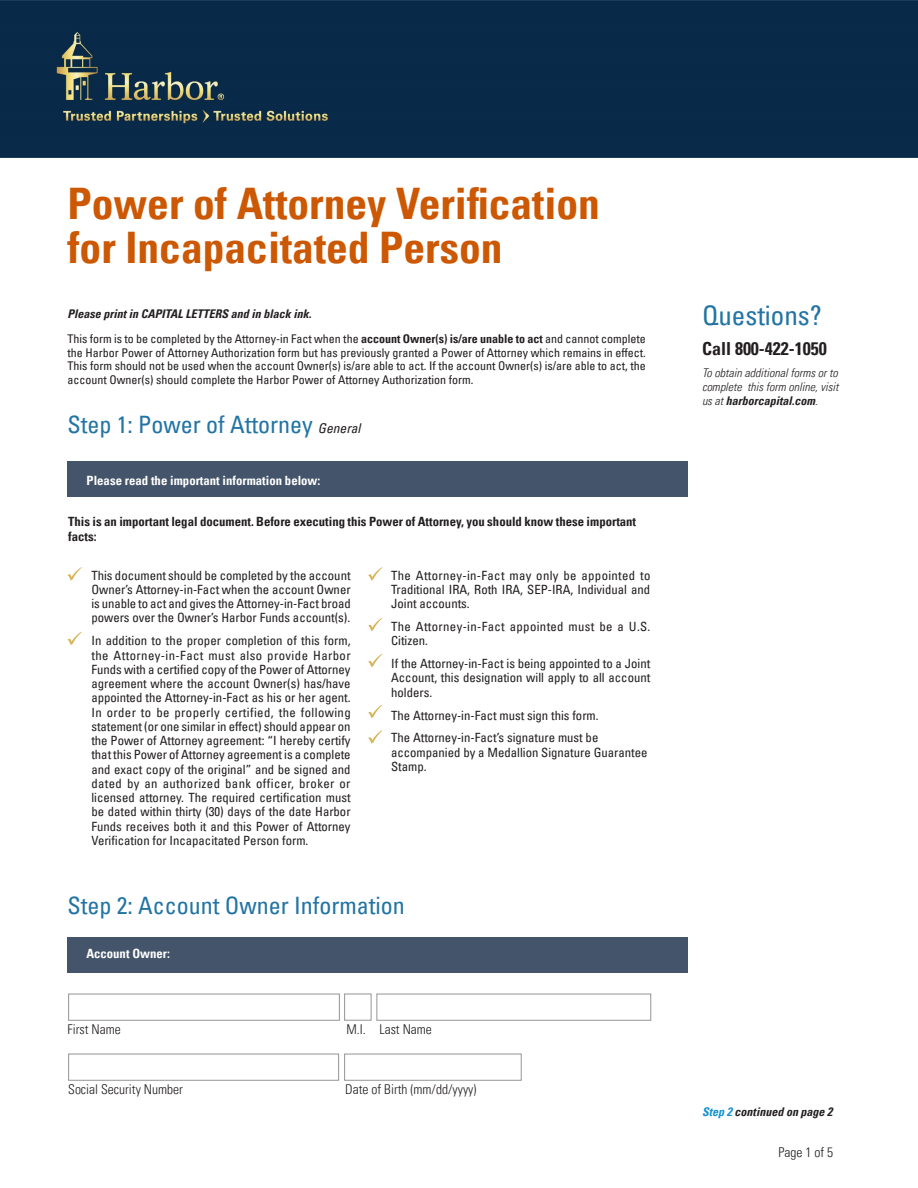
<style>
.page{position:relative;width:918px;height:1188px;background:#fff}
.page>*{position:absolute;margin:0;border:0;box-sizing:border-box;transform-origin:0 0}
.mainheads{font:700 condensed 43.5px "Univers LT Pro";color:#cc5803}
.t1{font:condensed 27px "Univers LT Pro";color:#2274a4}
.t2{font:condensed 24px "Univers LT Pro";color:#2274a4}
.t3{font:700 condensed 18px "Univers LT Pro";color:#231f20}
.t4{font:300 condensed 13.5px "Univers LT Pro";color:#231f20}
.t5{font:condensed 12.75px/14.2px "Univers LT Pro";color:#231f20;text-align:justify}
.t6{font:700 condensed 12.75px/14.2px "Univers LT Pro";color:#231f20}
.t7{font:700 condensed 12.75px "Univers LT Pro";color:#fff}
.t8{font:condensed 12.75px/14.2px "Univers LT Pro";letter-spacing:.03em;color:#231f20}
.t9{font:condensed 12px/13.5px "Univers LT Pro";color:#231f20;text-align:justify}
.t10{font:italic 300 condensed 12px/14.2px "Univers LT Pro";color:#231f20;text-align:justify}
.t11{font:italic 700 condensed 12px "Univers LT Pro";color:#231f20}
.s1{font-weight:700}
.s2{font-style:italic;font-size:13.5px;color:#231f20}
.s3{color:#1193d1}
</style>
<div class="page">
<div style="left:68px;top:937px;width:620px;height:36px;background:#44546a"></div>
<div style="left:68px;top:461px;width:620px;height:36px;background:#44546a"></div>
<div style="left:68px;top:1054px;width:271px;height:27px;background:#fff;border:1px solid #939598"></div>
<div style="left:344px;top:1054px;width:178px;height:27px;background:#fff;border:1px solid #939598"></div>
<div style="left:344px;top:994px;width:27px;height:27px;background:#fff;border:1px solid #939598"></div>
<div style="left:377px;top:994px;width:274px;height:27px;background:#fff;border:1px solid #939598"></div>
<div style="left:68px;top:994px;width:272px;height:27px;background:#fff;border:1px solid #939598"></div>
<svg style="left:68px;top:567px;width:14px;height:14px"></svg>
<svg style="left:68px;top:632px;width:14px;height:13px"></svg>
<svg style="left:368px;top:618px;width:14px;height:13px"></svg>
<svg style="left:368px;top:654px;width:14px;height:13px"></svg>
<svg style="left:368px;top:705px;width:14px;height:13px"></svg>
<svg style="left:368px;top:730px;width:14px;height:14px"></svg>
<svg style="left:368px;top:567px;width:14px;height:14px"></svg>
<div style="left:0;top:0;width:917px;height:157px;background:#082948"></div>
<p class="mainheads" style="left:68px;top:177px;width:534px">Power of Attorney Verification</p>
<p class="mainheads" style="left:68px;top:221px;width:436px">for Incapacitated Person</p>
<p class="t11" style="left:68px;top:306px;width:245px">Please print in CAPITAL LETTERS and in black ink.</p>
<p class="t9" style="left:68px;top:332px;width:580px">This form is to be completed by the Attorney-in Fact when the <span class="s1">account Owner(s) is/are unable to act</span> and cannot complete the Harbor Power of Attorney Authorization form but has previously granted a Power of Attorney which remains in effect.<br>This form should not be used when the account Owner(s) is/are able to act. If the account Owner(s) is/are able to act, the account Owner(s) should complete the Harbor Power of Attorney Authorization form.</p>
<p class="t2" style="left:68px;top:409px;width:295px">Step 1: Power of Attorney <span class="s2">General</span></p>
<p class="t7" style="left:87px;top:473px;width:235px">Please read the important information below:</p>
<p class="t6" style="left:68px;top:514px;width:569px">This is an important legal document. Before executing this Power of Attorney, you should know these important facts:</p>
<p class="t5" style="left:91px;top:568px;width:261px">This document should be completed by the account Owner’s Attorney-in-Fact when the account Owner is unable to act and gives the Attorney-in-Fact broad powers over the Owner’s Harbor Funds account(s).</p>
<p class="t5" style="left:91px;top:633px;width:261px">In addition to the proper completion of this form, the Attorney-in-Fact must also provide Harbor Funds with a certified copy of the Power of Attorney agreement where the account Owner(s) has/have appointed the Attorney-in-Fact as his or her agent.<br>In order to be properly certified, the following statement (or one similar in effect) should appear on the Power of Attorney agreement: “I hereby certify that this Power of Attorney agreement is a complete and exact copy of the original” and be signed and dated by an authorized bank officer, broker or licensed attorney. The required certification must be dated within thirty (30) days of the date Harbor Funds receives both it and this Power of Attorney Verification for Incapacitated Person form.</p>
<p class="t5" style="left:391px;top:568px;width:261px">The Attorney-in-Fact may only be appointed to Traditional IRA, Roth IRA, SEP-IRA, Individual and Joint accounts.</p>
<p class="t8" style="left:391px;top:619px;width:261px">The Attorney-in-Fact appointed must be a U.S.<br>Citizen.</p>
<p class="t5" style="left:391px;top:656px;width:261px">If the Attorney-in-Fact is being appointed to a Joint Account, this designation will apply to all account holders.</p>
<p class="t5" style="left:391px;top:708px;width:209px">The Attorney-in-Fact must sign this form.</p>
<p class="t5" style="left:391px;top:730px;width:258px;text-align:left">The Attorney-in-Fact’s signature must be accompanied by a Medallion Signature Guarantee<br>Stamp.</p>
<p class="t2" style="left:68px;top:890px;width:339px">Step 2: Account Owner Information</p>
<p class="t7" style="left:86px;top:946px;width:85px">Account Owner:</p>
<p class="t4" style="left:68px;top:1020px;width:55px">First Name</p>
<p class="t4" style="left:346px;top:1020px;width:87px">M.I. Last Name</p>
<p class="t4" style="left:68px;top:1080px;width:116px">Social Security Number</p>
<p class="t4" style="left:345px;top:1080px;width:133px">Date of Birth (mm/dd/yyyy)</p>
<p class="t1" style="left:702px;top:298px;width:121px">Questions?</p>
<p class="t3" style="left:702px;top:337px;width:126px">Call 800-422-1050</p>
<p class="t10" style="left:702px;top:365px;width:138px">To obtain additional forms or to complete this form online, visit us at <span class="s1">harborcapital.com</span>.</p>
<p class="t11" style="left:702px;top:1104px;width:132px"><span class="s3">Step 2</span> continued on page 2</p>
<p class="t4" style="left:778px;top:1143px;width:56px">Page 1 of 5</p>
</div>
